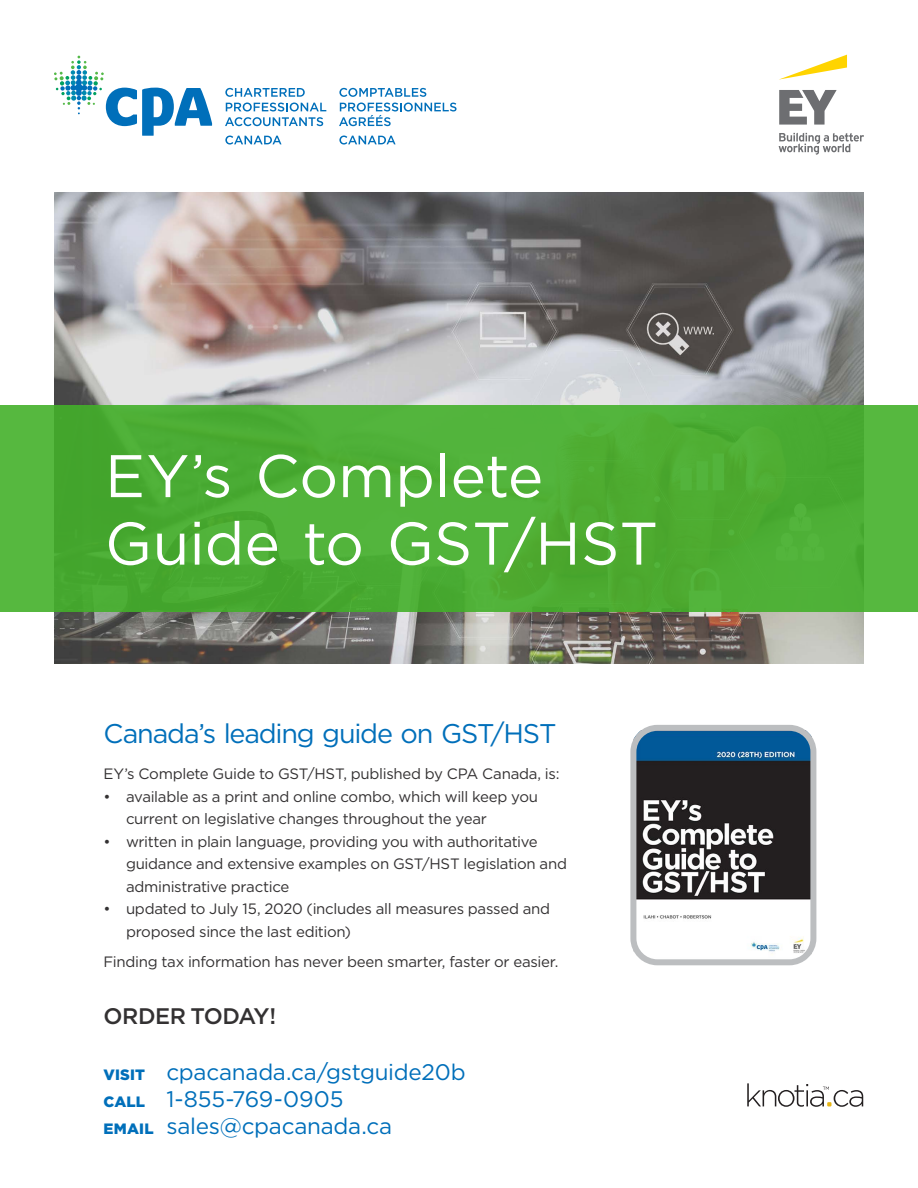
<style>
.page{position:relative;width:918px;height:1188px;background:#fff}
.page>*{position:absolute;margin:0;border:0;box-sizing:border-box;transform-origin:0 0}
.t1{font:60px/67.5px "Gotham";color:#fff}
.Headline{font:27px "Gotham";letter-spacing:-.04em;color:#006fba}
.call_to_action_02b{font:22.5px "Gotham";letter-spacing:-.01em;color:#006fba}
.call_to_action_01{font:500 22.5px "Gotham";letter-spacing:-.02em;color:#333132}
.body-frontPg--Abv{font:15px/22.5px "Gotham";letter-spacing:-.02em;color:#333132}
.s1{font-weight:900;font-size:15px}
</style>
<div class="page">
<img style="left:54px;top:192px;width:810px;height:471px">
<svg style="left:747px;top:1083px;width:116px;height:24px"></svg>
<img style="left:637px;top:732px;width:172px;height:226px">
<div style="left:630px;top:725px;width:186px;height:240px;border:6px solid #bcbec0;border-radius:24px"></div>
<div style="left:0;top:405px;width:918px;height:207px;background:#4eaf35"></div>
<svg style="left:225px;top:88px;width:80px;height:9px"></svg>
<svg style="left:225px;top:103px;width:101px;height:23px"></svg>
<svg style="left:339px;top:88px;width:87px;height:9px"></svg>
<svg style="left:339px;top:103px;width:118px;height:23px"></svg>
<svg style="left:54px;top:56px;width:158px;height:80px"></svg>
<svg style="left:225px;top:136px;width:57px;height:9px"></svg>
<svg style="left:339px;top:136px;width:57px;height:9px"></svg>
<svg style="left:779px;top:55px;width:68px;height:25px"></svg>
<svg style="left:779px;top:90px;width:85px;height:65px"></svg>
<p class="t1" style="left:105px;top:441px;width:555px">EY’s Complete<br>Guide to GST/HST</p>
<p class="Headline" style="left:104px;top:717px;width:455px">Canada’s leading guide on GST/HST</p>
<p class="body-frontPg--Abv" style="left:104px;top:763px;width:457px">EY’s Complete Guide to GST/HST, published by CPA Canada, is:</p>
<p class="body-frontPg--Abv" style="left:126px;top:785px;width:414px;text-indent:-22px">• available as a print and online combo, which will keep you current on legislative changes throughout the year</p>
<p class="body-frontPg--Abv" style="left:126px;top:830px;width:443px;text-indent:-22px">• written in plain language, providing you with authoritative guidance and extensive examples on GST/HST legislation and administrative practice</p>
<p class="body-frontPg--Abv" style="left:126px;top:898px;width:426px;text-indent:-22px">• updated to July 15, 2020 (includes all measures passed and proposed since the last edition)</p>
<p class="body-frontPg--Abv" style="left:104px;top:950px;width:456px">Finding tax information has never been smarter, faster or easier.</p>
<p class="call_to_action_01" style="left:104px;top:1001px;width:174px">ORDER TODAY!</p>
<p class="call_to_action_02b" style="left:104px;top:1058px;width:364px"><span class="s1">VISIT</span> cpacanada.ca/gstguide20b</p>
<p class="call_to_action_02b" style="left:104px;top:1085px;width:242px"><span class="s1">CALL</span> 1-855-769-0905</p>
<p class="call_to_action_02b" style="left:104px;top:1112px;width:290px"><span class="s1">EMAIL</span> sales@cpacanada.ca</p>
</div>
